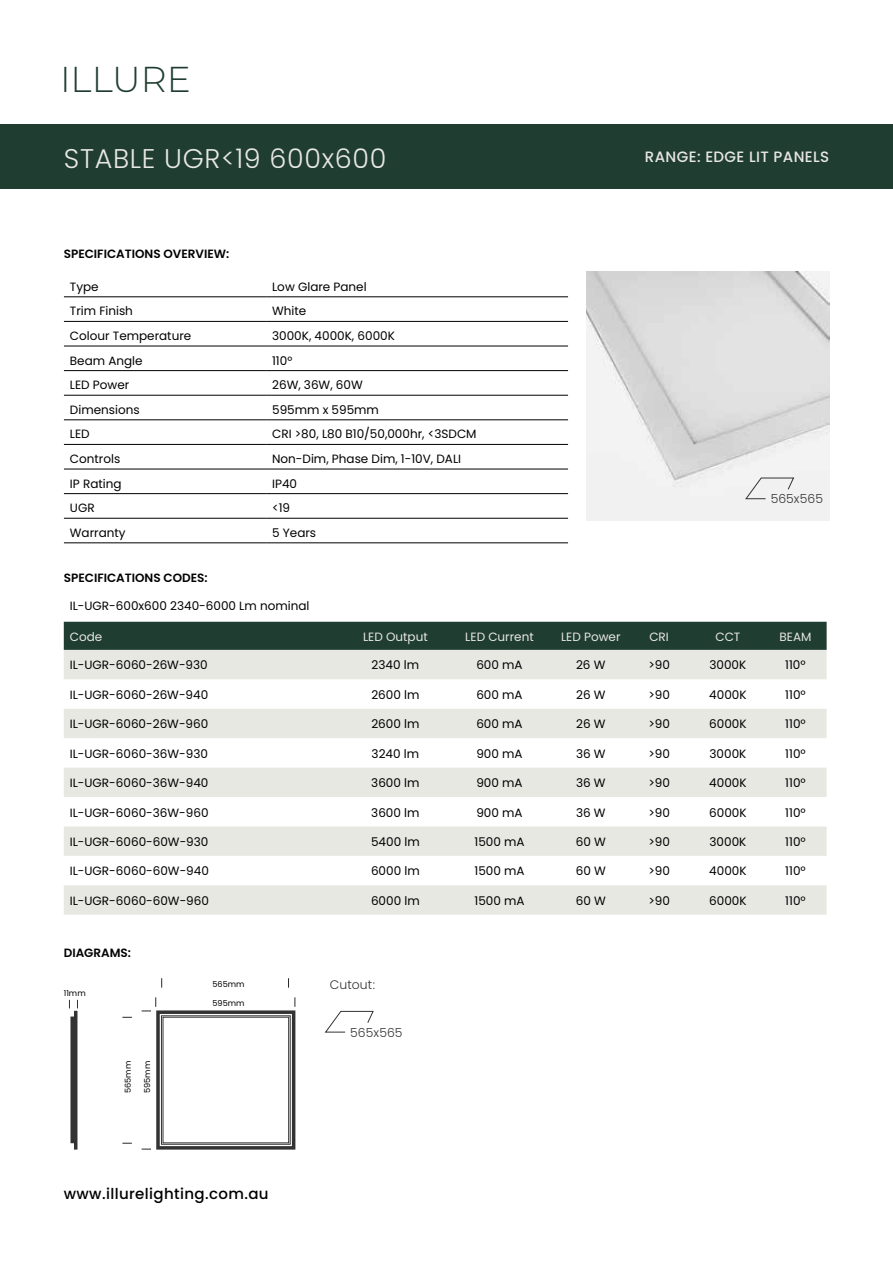
<style>
.page{position:relative;width:893px;height:1263px;background:#fff}
.page>*{position:absolute;margin:0;border:0;box-sizing:border-box;transform-origin:0 0}
.t1{font:300 36px "Montserrat";color:#1f3d30}
.t2{font:300 27px "Poppins";letter-spacing:.025em;color:#e8e8e3}
.t3{font:500 15px "Poppins";letter-spacing:.025em;color:#000}
.t4{font:500 15px "Poppins";letter-spacing:.025em;color:#e8e8e3}
.t5{font:300 12.45px "Poppins";letter-spacing:.01em;color:#333}
.t6{font:12px "Poppins";color:#000}
.t7{font:600 12px "Poppins";color:#000}
.t8{font:12px "Poppins";color:#e8e8e3}
.t9{font:8.1px "Poppins";color:#000}
</style>
<div class="page">
<div style="left:64px;top:622px;width:763px;height:28px;background:#1f3d30"></div>
<svg style="left:64px;top:650px;width:763px;height:206px;fill:#e8e8e3"></svg>
<div style="left:64px;top:885px;width:763px;height:30px;background:#e8e8e3"></div>
<div style="left:0;top:125px;width:893px;height:64px;background:#1f3d30"></div>
<hr style="left:64px;top:297px;width:202px;height:1px;background:#000">
<hr style="left:266px;top:297px;width:302px;height:1px;background:#000">
<hr style="left:64px;top:321px;width:202px;height:1px;background:#000">
<hr style="left:266px;top:321px;width:302px;height:1px;background:#000">
<hr style="left:64px;top:346px;width:202px;height:1px;background:#000">
<hr style="left:266px;top:346px;width:302px;height:1px;background:#000">
<hr style="left:64px;top:370px;width:202px;height:1px;background:#000">
<hr style="left:266px;top:370px;width:302px;height:1px;background:#000">
<hr style="left:64px;top:395px;width:202px;height:1px;background:#000">
<hr style="left:266px;top:395px;width:302px;height:1px;background:#000">
<hr style="left:64px;top:420px;width:202px;height:1px;background:#000">
<hr style="left:266px;top:420px;width:302px;height:1px;background:#000">
<hr style="left:64px;top:444px;width:202px;height:1px;background:#000">
<hr style="left:266px;top:444px;width:302px;height:1px;background:#000">
<hr style="left:64px;top:469px;width:202px;height:1px;background:#000">
<hr style="left:266px;top:469px;width:302px;height:1px;background:#000">
<hr style="left:64px;top:493px;width:202px;height:1px;background:#000">
<hr style="left:266px;top:493px;width:302px;height:1px;background:#000">
<hr style="left:64px;top:518px;width:202px;height:1px;background:#000">
<hr style="left:266px;top:518px;width:302px;height:1px;background:#000">
<hr style="left:64px;top:543px;width:202px;height:1px;background:#000">
<hr style="left:266px;top:543px;width:302px;height:1px;background:#000">
<img style="left:586px;top:271px;width:243px;height:250px">
<svg style="left:745px;top:477px;width:50px;height:22px"></svg>
<svg style="left:69px;top:1000px;width:9px;height:149px"></svg>
<svg style="left:142px;top:997px;width:153px;height:152px"></svg>
<div style="left:163px;top:1017px;width:126px;height:126px;border:1px solid #333"></div>
<svg style="left:324px;top:1011px;width:50px;height:22px"></svg>
<h1 class="t1" style="left:60px;top:59px;width:132px">ILLURE</h1>
<h2 class="t2" style="left:64px;top:142px;width:324px">STABLE UGR&lt;19 600x600</h2>
<p class="t4" style="left:645px;top:151px;width:186px">RANGE: EDGE LIT PANELS</p>
<p class="t7" style="left:64px;top:249px;width:167px">SPECIFICATIONS OVERVIEW:</p>
<p class="t6" style="left:70px;top:279px;width:30px">Type</p>
<p class="t6" style="left:272px;top:279px;width:96px">Low Glare Panel</p>
<p class="t6" style="left:70px;top:304px;width:65px">Trim Finish</p>
<p class="t6" style="left:272px;top:304px;width:36px">White</p>
<p class="t6" style="left:70px;top:329px;width:123px">Colour Temperature</p>
<p class="t6" style="left:272px;top:329px;width:124px">3000K, 4000K, 6000K</p>
<p class="t6" style="left:70px;top:353px;width:74px">Beam Angle</p>
<p class="t6" style="left:272px;top:353px;width:22px">110°</p>
<p class="t6" style="left:70px;top:378px;width:61px">LED Power</p>
<p class="t6" style="left:272px;top:378px;width:92px">26W, 36W, 60W</p>
<p class="t6" style="left:70px;top:402px;width:71px">Dimensions</p>
<p class="t6" style="left:272px;top:402px;width:108px">595mm x 595mm</p>
<p class="t6" style="left:70px;top:427px;width:21px">LED</p>
<p class="t6" style="left:272px;top:427px;width:206px">CRI &gt;80, L80 B10/50,000hr, &lt;3SDCM</p>
<p class="t6" style="left:70px;top:452px;width:52px">Controls</p>
<p class="t6" style="left:272px;top:452px;width:191px">Non-Dim, Phase Dim, 1-10V, DALI</p>
<p class="t6" style="left:70px;top:476px;width:53px">IP Rating</p>
<p class="t6" style="left:272px;top:476px;width:26px">IP40</p>
<p class="t6" style="left:70px;top:501px;width:26px">UGR</p>
<p class="t6" style="left:272px;top:501px;width:20px">&lt;19</p>
<p class="t6" style="left:70px;top:525px;width:57px">Warranty</p>
<p class="t6" style="left:272px;top:525px;width:46px">5 Years</p>
<p class="t7" style="left:64px;top:572px;width:145px">SPECIFICATIONS CODES:</p>
<p class="t5" style="left:771px;top:492px;width:54px">565x565</p>
<p class="t6" style="left:70px;top:598px;width:241px">IL-UGR-600x600 2340-6000 Lm nominal</p>
<p class="t8" style="left:70px;top:629px;width:34px">Code</p>
<p class="t8" style="left:363px;top:629px;width:66px">LED Output</p>
<p class="t8" style="left:465px;top:629px;width:70px">LED Current</p>
<p class="t8" style="left:561px;top:629px;width:61px">LED Power</p>
<p class="t8" style="left:649px;top:629px;width:21px">CRI</p>
<p class="t8" style="left:715px;top:629px;width:27px">CCT</p>
<p class="t8" style="left:779px;top:629px;width:33px">BEAM</p>
<p class="t6" style="left:70px;top:658px;width:140px">IL-UGR-6060-26W-930</p>
<p class="t6" style="left:372px;top:658px;width:49px">2340 lm</p>
<p class="t6" style="left:476px;top:658px;width:48px">600 mA</p>
<p class="t6" style="left:576px;top:658px;width:31px">26 W</p>
<p class="t6" style="left:648px;top:658px;width:23px">&gt;90</p>
<p class="t6" style="left:709px;top:658px;width:38px">3000K</p>
<p class="t6" style="left:785px;top:658px;width:22px">110º</p>
<p class="t6" style="left:70px;top:687px;width:140px">IL-UGR-6060-26W-940</p>
<p class="t6" style="left:371px;top:687px;width:50px">2600 lm</p>
<p class="t6" style="left:476px;top:687px;width:48px">600 mA</p>
<p class="t6" style="left:576px;top:687px;width:31px">26 W</p>
<p class="t6" style="left:648px;top:687px;width:23px">&gt;90</p>
<p class="t6" style="left:709px;top:687px;width:39px">4000K</p>
<p class="t6" style="left:785px;top:687px;width:22px">110º</p>
<p class="t6" style="left:70px;top:717px;width:140px">IL-UGR-6060-26W-960</p>
<p class="t6" style="left:371px;top:717px;width:50px">2600 lm</p>
<p class="t6" style="left:476px;top:717px;width:48px">600 mA</p>
<p class="t6" style="left:576px;top:717px;width:31px">26 W</p>
<p class="t6" style="left:648px;top:717px;width:23px">&gt;90</p>
<p class="t6" style="left:709px;top:717px;width:39px">6000K</p>
<p class="t6" style="left:785px;top:717px;width:22px">110º</p>
<p class="t6" style="left:70px;top:746px;width:140px">IL-UGR-6060-36W-930</p>
<p class="t6" style="left:372px;top:746px;width:49px">3240 lm</p>
<p class="t6" style="left:476px;top:746px;width:48px">900 mA</p>
<p class="t6" style="left:576px;top:746px;width:31px">36 W</p>
<p class="t6" style="left:648px;top:746px;width:23px">&gt;90</p>
<p class="t6" style="left:709px;top:746px;width:38px">3000K</p>
<p class="t6" style="left:785px;top:746px;width:22px">110º</p>
<p class="t6" style="left:70px;top:776px;width:140px">IL-UGR-6060-36W-940</p>
<p class="t6" style="left:371px;top:776px;width:50px">3600 lm</p>
<p class="t6" style="left:476px;top:776px;width:48px">900 mA</p>
<p class="t6" style="left:576px;top:776px;width:31px">36 W</p>
<p class="t6" style="left:648px;top:776px;width:23px">&gt;90</p>
<p class="t6" style="left:709px;top:776px;width:39px">4000K</p>
<p class="t6" style="left:785px;top:776px;width:22px">110º</p>
<p class="t6" style="left:70px;top:805px;width:140px">IL-UGR-6060-36W-960</p>
<p class="t6" style="left:371px;top:805px;width:50px">3600 lm</p>
<p class="t6" style="left:476px;top:805px;width:48px">900 mA</p>
<p class="t6" style="left:576px;top:805px;width:31px">36 W</p>
<p class="t6" style="left:648px;top:805px;width:23px">&gt;90</p>
<p class="t6" style="left:709px;top:805px;width:39px">6000K</p>
<p class="t6" style="left:785px;top:805px;width:22px">110º</p>
<p class="t6" style="left:70px;top:835px;width:140px">IL-UGR-6060-60W-930</p>
<p class="t6" style="left:371px;top:835px;width:50px">5400 lm</p>
<p class="t6" style="left:474px;top:835px;width:52px">1500 mA</p>
<p class="t6" style="left:576px;top:835px;width:32px">60 W</p>
<p class="t6" style="left:648px;top:835px;width:23px">&gt;90</p>
<p class="t6" style="left:709px;top:835px;width:38px">3000K</p>
<p class="t6" style="left:785px;top:835px;width:22px">110º</p>
<p class="t6" style="left:70px;top:864px;width:141px">IL-UGR-6060-60W-940</p>
<p class="t6" style="left:371px;top:864px;width:50px">6000 lm</p>
<p class="t6" style="left:474px;top:864px;width:52px">1500 mA</p>
<p class="t6" style="left:576px;top:864px;width:32px">60 W</p>
<p class="t6" style="left:648px;top:864px;width:23px">&gt;90</p>
<p class="t6" style="left:709px;top:864px;width:39px">4000K</p>
<p class="t6" style="left:785px;top:864px;width:22px">110º</p>
<p class="t6" style="left:70px;top:893px;width:141px">IL-UGR-6060-60W-960</p>
<p class="t6" style="left:371px;top:893px;width:50px">6000 lm</p>
<p class="t6" style="left:474px;top:893px;width:52px">1500 mA</p>
<p class="t6" style="left:576px;top:893px;width:32px">60 W</p>
<p class="t6" style="left:648px;top:893px;width:23px">&gt;90</p>
<p class="t6" style="left:709px;top:893px;width:39px">6000K</p>
<p class="t6" style="left:785px;top:893px;width:22px">110º</p>
<p class="t7" style="left:64px;top:947px;width:69px">DIAGRAMS:</p>
<p class="t9" style="left:64px;top:989px;width:23px">11mm</p>
<p class="t9" style="left:123px;top:1093px;width:34px;rotate:-90deg">565mm</p>
<p class="t9" style="left:143px;top:1093px;width:34px;rotate:-90deg">595mm</p>
<p class="t9" style="left:212px;top:979px;width:34px">565mm</p>
<p class="t9" style="left:212px;top:998px;width:34px">595mm</p>
<p class="t3" style="left:64px;top:1187px;width:206px">www.illurelighting.com.au</p>
<p class="t5" style="left:330px;top:978px;width:47px">Cutout:</p>
<p class="t5" style="left:350px;top:1025px;width:54px">565x565</p>
</div>
